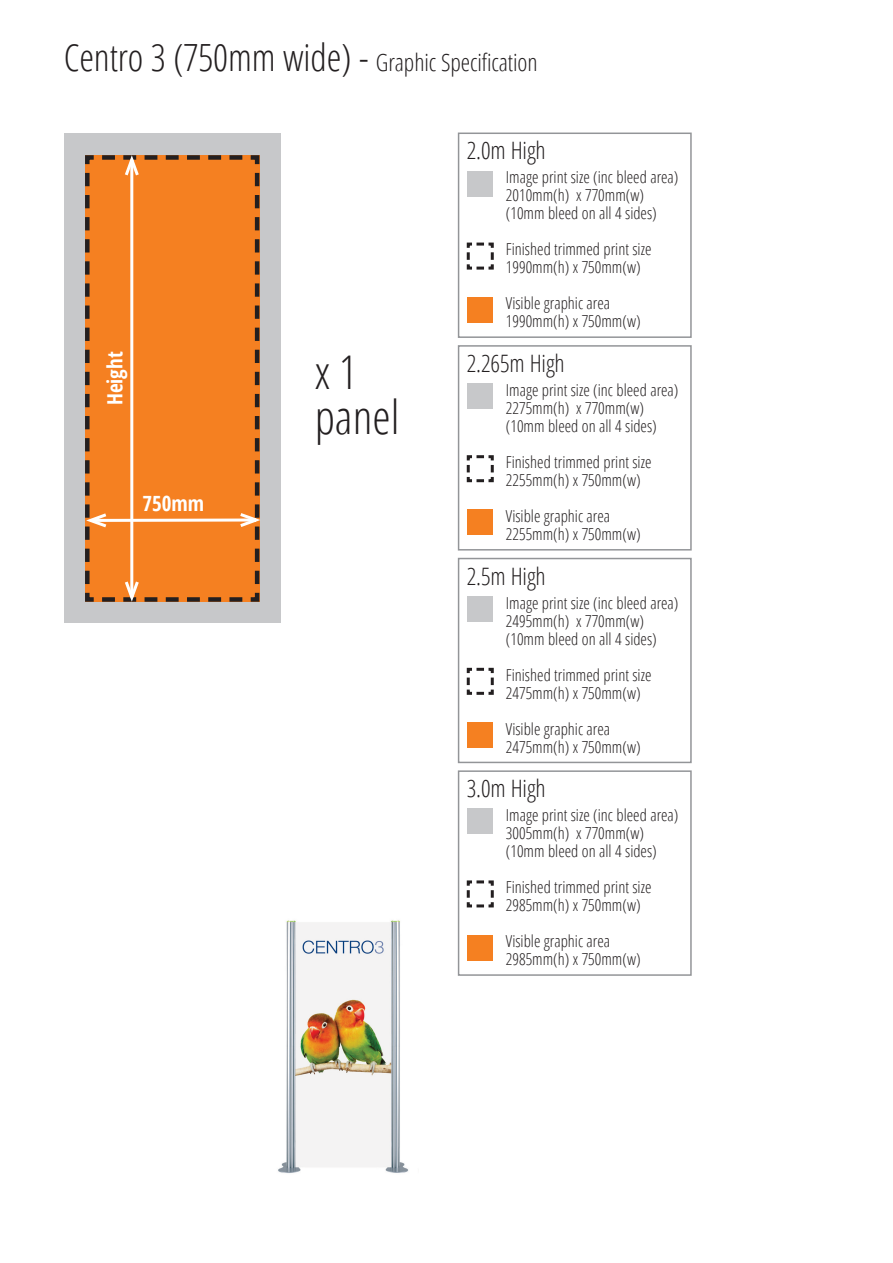
<style>
.page{position:relative;width:893px;height:1263px;background:#fff}
.page>*{position:absolute;margin:0;border:0;box-sizing:border-box;transform-origin:0 0}
.t1{font:300 condensed 46.5px/45px "Open Sans";color:#231f20}
.t2{font:300 condensed 24px "Open Sans";letter-spacing:-.005em;color:#231f20}
.t3{font:700 condensed 21px "Open Sans";color:#fff}
.t4{font:300 condensed 16.5px/18px "Open Sans";color:#231f20}
.s1{font-size:37.5px}
</style>
<div class="page">
<div style="left:64px;top:134px;width:217px;height:489px;background:#c7c8ca"></div>
<svg style="left:85px;top:155px;width:175px;height:447px;background:#ec7f27"></svg>
<svg style="left:466px;top:242px;width:28px;height:28px"></svg>
<div style="left:467px;top:297px;width:25px;height:25px;background:#f58021"></div>
<div style="left:467px;top:171px;width:25px;height:25px;background:#c7c8ca"></div>
<div style="left:458px;top:133px;width:234px;height:205px;border:2px solid #939598"></div>
<svg style="left:466px;top:667px;width:28px;height:28px"></svg>
<div style="left:467px;top:722px;width:25px;height:26px;background:#f58021"></div>
<div style="left:467px;top:596px;width:25px;height:25px;background:#c7c8ca"></div>
<div style="left:458px;top:558px;width:234px;height:205px;border:2px solid #939598"></div>
<svg style="left:466px;top:455px;width:28px;height:28px"></svg>
<div style="left:467px;top:509px;width:25px;height:26px;background:#f58021"></div>
<div style="left:467px;top:383px;width:25px;height:26px;background:#c7c8ca"></div>
<div style="left:458px;top:345px;width:234px;height:205px;border:2px solid #939598"></div>
<svg style="left:466px;top:880px;width:28px;height:28px"></svg>
<div style="left:467px;top:935px;width:25px;height:25px;background:#f58021"></div>
<div style="left:467px;top:809px;width:25px;height:25px;background:#c7c8ca"></div>
<div style="left:458px;top:770px;width:234px;height:206px;border:2px solid #939598"></div>
<img style="left:278px;top:920px;width:131px;height:253px">
<h2 class="t2" style="left:64px;top:46px;width:475px"><span class="s1">Centro 3 (750mm wide) -</span> Graphic Specification</h2>
<h2 class="t2" style="left:467px;top:134px;width:81px">2.0m High</h2>
<p class="t3" style="left:100px;top:405px;width:55px;rotate:-90deg">Height</p>
<p class="t3" style="left:142px;top:488px;width:63px">750mm</p>
<h1 class="t1" style="left:315px;top:348px;width:86px">x 1 panel</h1>
<p class="t4" style="left:506px;top:168px;width:174px">Image print size (inc bleed area)<br>2010mm(h) x 770mm(w) (10mm bleed on all 4 sides)</p>
<p class="t4" style="left:506px;top:240px;width:147px">Finished trimmed print size<br>1990mm(h) x 750mm(w)</p>
<p class="t4" style="left:506px;top:294px;width:136px">Visible graphic area<br>1990mm(h) x 750mm(w)</p>
<h2 class="t2" style="left:467px;top:347px;width:100px">2.265m High</h2>
<p class="t4" style="left:506px;top:380px;width:174px">Image print size (inc bleed area)<br>2275mm(h) x 770mm(w) (10mm bleed on all 4 sides)</p>
<p class="t4" style="left:506px;top:452px;width:147px">Finished trimmed print size<br>2255mm(h) x 750mm(w)</p>
<p class="t4" style="left:506px;top:506px;width:136px">Visible graphic area<br>2255mm(h) x 750mm(w)</p>
<h2 class="t2" style="left:467px;top:560px;width:81px">2.5m High</h2>
<p class="t4" style="left:506px;top:593px;width:174px">Image print size (inc bleed area)<br>2495mm(h) x 770mm(w) (10mm bleed on all 4 sides)</p>
<p class="t4" style="left:506px;top:665px;width:147px">Finished trimmed print size<br>2475mm(h) x 750mm(w)</p>
<p class="t4" style="left:506px;top:719px;width:136px">Visible graphic area<br>2475mm(h) x 750mm(w)</p>
<h2 class="t2" style="left:467px;top:772px;width:81px">3.0m High</h2>
<p class="t4" style="left:506px;top:806px;width:174px">Image print size (inc bleed area)<br>3005mm(h) x 770mm(w) (10mm bleed on all 4 sides)</p>
<p class="t4" style="left:506px;top:878px;width:147px">Finished trimmed print size<br>2985mm(h) x 750mm(w)</p>
<p class="t4" style="left:506px;top:932px;width:136px">Visible graphic area<br>2985mm(h) x 750mm(w)</p>
</div>
